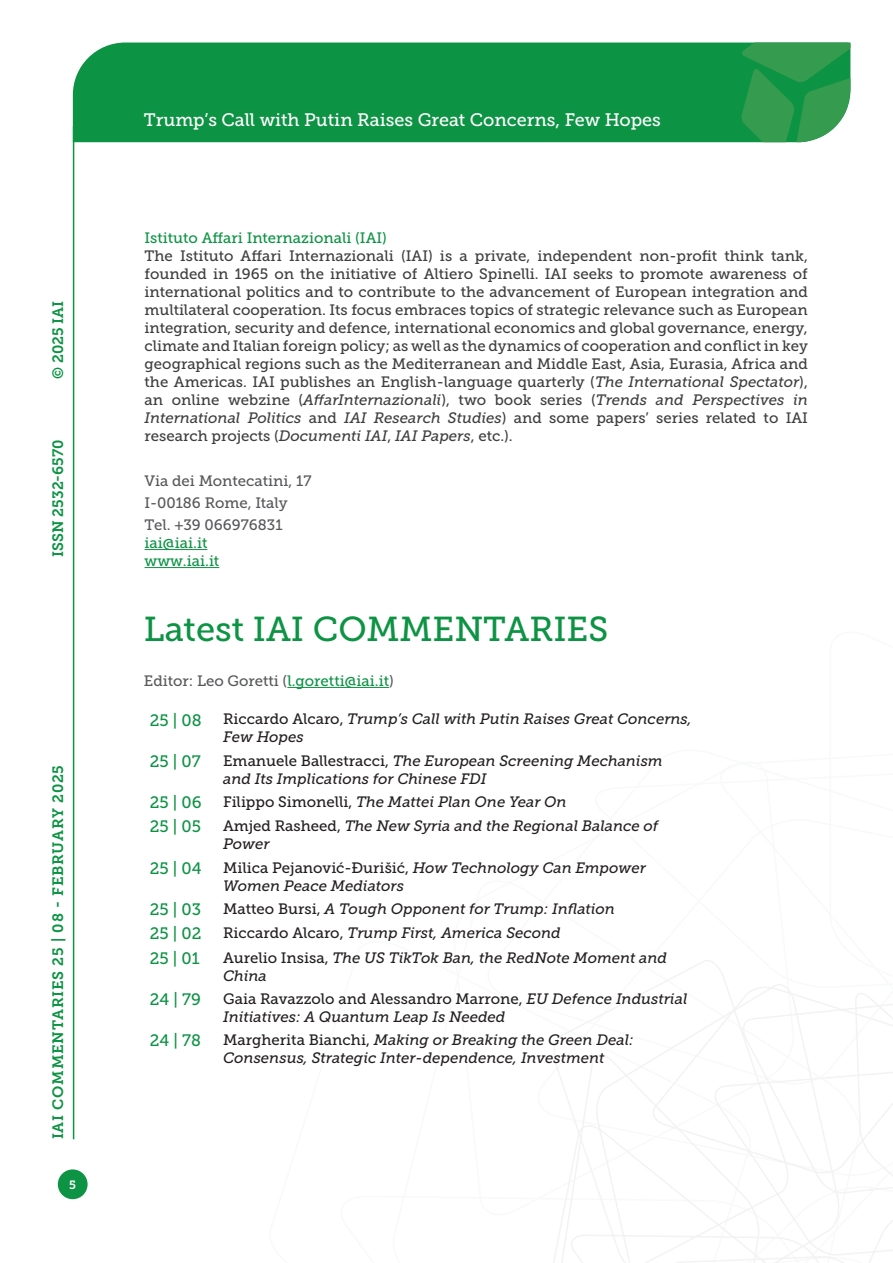
<style>
.page{position:relative;width:893px;height:1263px;background:#fff}
.page>*{position:absolute;margin:0;border:0;box-sizing:border-box;transform-origin:0 0}
.t1{font:34.5px "Museo Slab 500";color:#0d9344}
.t2{font:18px "Museo Slab 500";color:#fff}
.t3{font:16.5px "Museo Slab 500";color:#0d9344}
.t4{font:15px/18px "Museo Slab 500";color:#3e3e3f;text-align:justify}
.Elenco_paper{font:italic 15px/18px "Museo Slab 500";color:#231f20}
.t5{font:15px "Museo Slab 500";color:#57585a}
.t6{font:15px "Museo Slab 500";color:#0d9344}
.t7{font:15px "Museo Slab 700";letter-spacing:.05em;color:#0d9344}
.t8{font:15px "Museo Slab 700";color:#0d9344}
.t9{font:12px "Museo Slab 700";color:#fff}
.s1{font-style:italic}
.s2{color:#0d9344}
.s3{font-style:normal}
</style>
<div class="page">
<svg style="left:553px;top:960px;width:340px;height:303px"></svg>
<div style="left:73px;top:43px;width:668px;height:99px;background:#0d9344"></div>
<svg style="left:741px;top:43px;width:109px;height:99px;background:#339d54"></svg>
<div style="left:58px;top:1169px;width:30px;height:30px;background:#0d9344;border-radius:50%"></div>
<hr style="left:73px;top:126px;width:1px;height:1013px;background:#0d9344">
<hr style="left:287px;top:687px;width:102px;height:1px;background:#0d9344">
<hr style="left:145px;top:549px;width:62px;height:1px;background:#0d9344">
<hr style="left:145px;top:567px;width:74px;height:1px;background:#0d9344">
<p class="t7" style="left:50px;top:379px;width:80px;rotate:-90deg">© 2025 IAI</p>
<p class="t8" style="left:50px;top:557px;width:119px;rotate:-90deg">ISSN 2532-6570</p>
<p class="t7" style="left:50px;top:1139px;width:376px;rotate:-90deg">IAI COMMENTARIES 25 | 08 - FEBRUARY 2025</p>
<p class="t9" style="left:69px;top:1178px;width:8px">5</p>
<p class="t2" style="left:144px;top:110px;width:519px">Trump’s Call with Putin Raises Great Concerns, Few Hopes</p>
<p class="t6" style="left:145px;top:229px;width:244px">Istituto Affari Internazionali (IAI)</p>
<p class="t4" style="left:145px;top:247px;width:665px">The Istituto Affari Internazionali (IAI) is a private, independent non-profit think tank, founded in 1965 on the initiative of Altiero Spinelli. IAI seeks to promote awareness of international politics and to contribute to the advancement of European integration and multilateral cooperation. Its focus embraces topics of strategic relevance such as European integration, security and defence, international economics and global governance, energy, climate and Italian foreign policy; as well as the dynamics of cooperation and conflict in key geographical regions such as the Mediterranean and Middle East, Asia, Eurasia, Africa and the Americas. IAI publishes an English-language quarterly (<span class="s1">The International Spectator</span>), an online webzine (<span class="s1">AffarInternazionali</span>), two book series (<span class="s1">Trends and Perspectives in International Politics</span> and <span class="s1">IAI Research Studies</span>) and some papers’ series related to IAI research projects (<span class="s1">Documenti IAI</span>, <span class="s1">IAI Papers</span>, etc.).</p>
<p class="t5" style="left:145px;top:472px;width:168px">Via dei Montecatini, 17</p>
<p class="t5" style="left:145px;top:494px;width:145px">I-00186 Rome, Italy</p>
<p class="t5" style="left:145px;top:516px;width:140px">Tel. +39 066976831</p>
<p class="t6" style="left:145px;top:534px;width:64px">iai@iai.it</p>
<p class="t6" style="left:145px;top:552px;width:76px">www.iai.it</p>
<p class="t1" style="left:144px;top:610px;width:466px">Latest IAI COMMENTARIES</p>
<p class="t5" style="left:144px;top:672px;width:252px">Editor: Leo Goretti (<span class="s2">l.goretti@iai.it</span>)</p>
<p class="t3" style="left:150px;top:711px;width:53px">25 | 08</p>
<p class="Elenco_paper" style="left:223px;top:710px;width:470px"><span class="s3">Riccardo Alcaro,</span> Trump’s Call with Putin Raises Great Concerns,<br>Few Hopes</p>
<p class="t3" style="left:150px;top:752px;width:52px">25 | 07</p>
<p class="Elenco_paper" style="left:223px;top:752px;width:441px"><span class="s3">Emanuele Ballestracci,</span> The European Screening Mechanism and Its Implications for Chinese FDI</p>
<p class="t3" style="left:150px;top:793px;width:53px">25 | 06</p>
<p class="Elenco_paper" style="left:223px;top:793px;width:345px"><span class="s3">Filippo Simonelli,</span> The Mattei Plan One Year On</p>
<p class="t3" style="left:150px;top:817px;width:53px">25 | 05</p>
<p class="Elenco_paper" style="left:223px;top:817px;width:436px"><span class="s3">Amjed Rasheed,</span> The New Syria and the Regional Balance of<br>Power</p>
<p class="t3" style="left:150px;top:859px;width:53px">25 | 04</p>
<p class="Elenco_paper" style="left:223px;top:858px;width:424px"><span class="s3">Milica Pejanović-Đurišić,</span> How Technology Can Empower<br>Women Peace Mediators</p>
<p class="t3" style="left:150px;top:900px;width:53px">25 | 03</p>
<p class="Elenco_paper" style="left:223px;top:900px;width:393px"><span class="s3">Matteo Bursi,</span> A Tough Opponent for Trump: Inflation</p>
<p class="t3" style="left:150px;top:924px;width:53px">25 | 02</p>
<p class="Elenco_paper" style="left:223px;top:924px;width:339px"><span class="s3">Riccardo Alcaro,</span> Trump First, America Second</p>
<p class="t3" style="left:150px;top:949px;width:51px">25 | 01</p>
<p class="Elenco_paper" style="left:223px;top:948px;width:446px"><span class="s3">Aurelio Insisa,</span> The US TikTok Ban, the RedNote Moment and<br>China</p>
<p class="t3" style="left:150px;top:990px;width:53px">24 | 79</p>
<p class="Elenco_paper" style="left:223px;top:990px;width:466px"><span class="s3">Gaia Ravazzolo and Alessandro Marrone,</span> EU Defence Industrial<br>Initiatives: A Quantum Leap Is Needed</p>
<p class="t3" style="left:150px;top:1031px;width:53px">24 | 78</p>
<p class="Elenco_paper" style="left:223px;top:1031px;width:412px"><span class="s3">Margherita Bianchi,</span> Making or Breaking the Green Deal:<br>Consensus, Strategic Inter-dependence, Investment</p>
</div>
